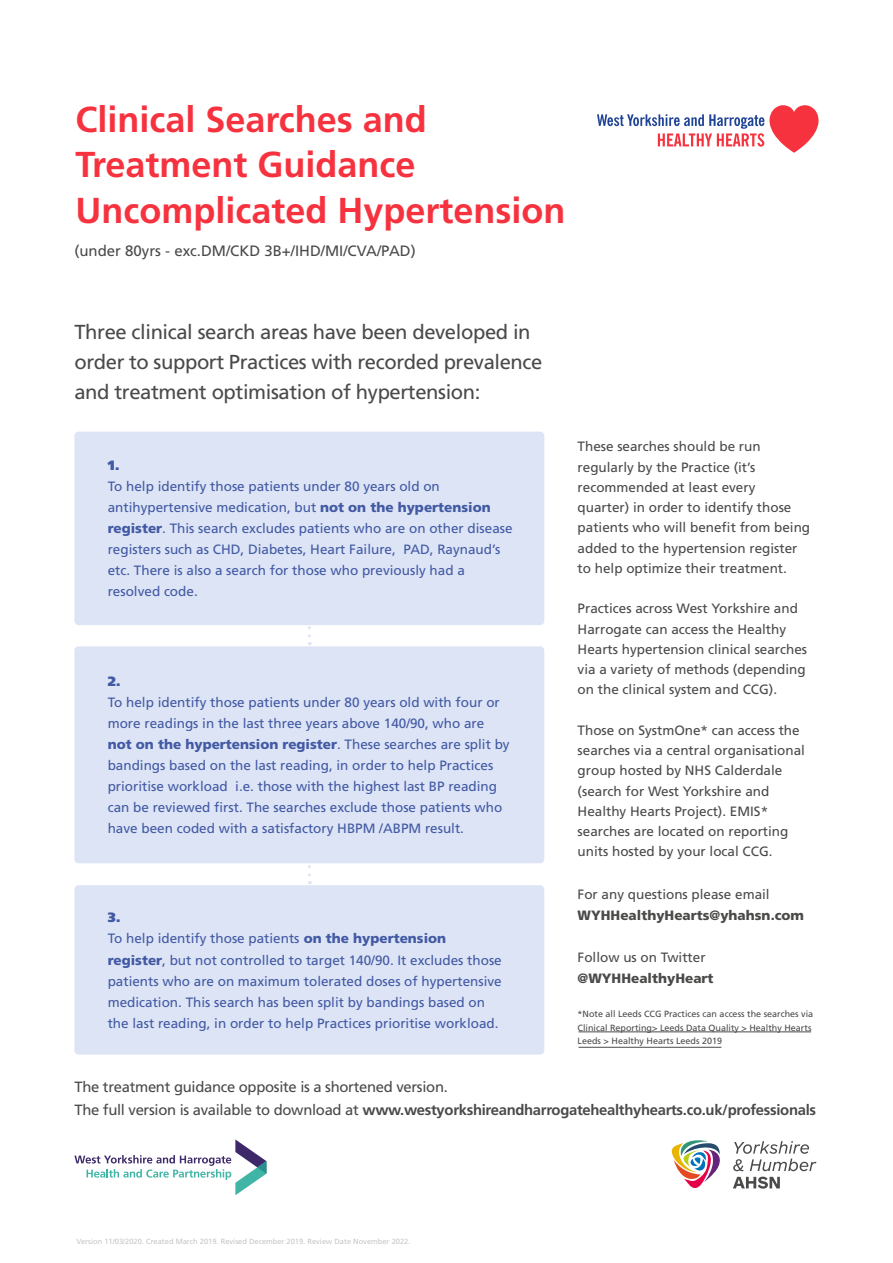
<style>
.page{position:relative;width:893px;height:1263px;background:#fff}
.page>*{position:absolute;margin:0;border:0;box-sizing:border-box;transform-origin:0 0}
.t1{font:700 36px/45.2px "Frutiger LT Std";color:#f7323f}
.t2{font:20.25px/30px "Frutiger LT Std";letter-spacing:-.02em;color:#4a4a49}
.t3{font:15px "Frutiger LT Std";color:#4a4a49}
.t4{font:14.85px/22.2px "Frutiger LT Std";letter-spacing:-.02em;color:#4a4a49}
.t5{font:13.5px/21px "Frutiger LT Std";color:#4259a4}
.t6{font:13.5px/20.2px "Frutiger LT Std";color:#4a4a49}
.t7{font:900 13.5px "Frutiger LT Std";color:#4a4a49}
.t8{font:900 13.5px "Frutiger LT Std";color:#4259a4}
.t9{font:9px/13.5px "Frutiger LT Std";color:#4a4a49}
.t10{font:7.5px "Frutiger LT Std";color:#c6c6c6}
.s1{font-weight:900}
.s2{font-weight:700}
</style>
<div class="page">
<svg style="left:74px;top:1139px;width:192px;height:56px"></svg>
<svg style="left:733px;top:1141px;width:83px;height:47px"></svg>
<svg style="left:672px;top:1140px;width:48px;height:48px"></svg>
<svg style="left:597px;top:105px;width:222px;height:48px"></svg>
<div style="left:74px;top:432px;width:470px;height:193px;background:#dce4f5;border-radius:4px"></div>
<div style="left:74px;top:885px;width:470px;height:169px;background:#dce4f5;border-radius:4px"></div>
<div style="left:74px;top:646px;width:470px;height:217px;background:#dce4f5;border-radius:4px"></div>
<svg style="left:308px;top:628px;width:3px;height:17px"></svg>
<svg style="left:308px;top:867px;width:3px;height:17px"></svg>
<hr style="left:578px;top:1031px;width:233px;height:1px;background:#4a4a49">
<hr style="left:578px;top:1047px;width:143px;height:1px;background:#4a4a49">
<h1 class="t1" style="left:75px;top:97px;width:492px">Clinical Searches and<br>Treatment Guidance<br>Uncomplicated Hypertension</h1>
<p class="t3" style="left:74px;top:242px;width:343px">(under 80yrs - exc.DM/CKD 3B+/IHD/MI/CVA/PAD)</p>
<h2 class="t2" style="left:74px;top:317px;width:469px">Three clinical search areas have been developed in order to support Practices with recorded prevalence and treatment optimisation of hypertension:</h2>
<p class="t8" style="left:108px;top:457px;width:14px">1.</p>
<p class="t5" style="left:108px;top:476px;width:406px">To help identify those patients under 80 years old on antihypertensive medication, but <span class="s1">not on the hypertension register</span>. This search excludes patients who are on other disease registers such as CHD, Diabetes, Heart Failure, PAD, Raynaud’s etc. There is also a search for those who previously had a resolved code.</p>
<p class="t8" style="left:108px;top:673px;width:14px">2.</p>
<p class="t5" style="left:108px;top:692px;width:403px">To help identify those patients under 80 years old with four or more readings in the last three years above 140/90, who are <span class="s1">not on the hypertension register</span>. These searches are split by bandings based on the last reading, in order to help Practices prioritise workload i.e. those with the highest last BP reading can be reviewed first. The searches exclude those patients who have been coded with a satisfactory HBPM /ABPM result.</p>
<p class="t5" style="left:108px;top:907px;width:395px"><span class="s1">3.<br></span>To help identify those patients <span class="s1">on the hypertension register</span>, but not controlled to target 140/90. It excludes those patients who are on maximum tolerated doses of hypertensive medication. This search has been split by bandings based on the last reading, in order to help Practices prioritise workload.</p>
<p class="t6" style="left:578px;top:436px;width:234px">These searches should be run regularly by the Practice (it’s recommended at least every quarter) in order to identify those patients who will benefit from being added to the hypertension register to help optimize their treatment.</p>
<p class="t6" style="left:578px;top:598px;width:231px">Practices across West Yorkshire and Harrogate can access the Healthy Hearts hypertension clinical searches via a variety of methods (depending on the clinical system and CCG).</p>
<p class="t6" style="left:578px;top:720px;width:229px">Those on SystmOne* can access the searches via a central organisational group hosted by NHS Calderdale (search for West Yorkshire and<br>Healthy Hearts Project). EMIS* searches are located on reporting units hosted by your local CCG.</p>
<p class="t6" style="left:578px;top:884px;width:194px">For any questions please email</p>
<p class="t7" style="left:578px;top:907px;width:228px">WYHHealthyHearts@yhahsn.com</p>
<p class="t6" style="left:578px;top:947px;width:130px">Follow us on Twitter</p>
<p class="t7" style="left:578px;top:970px;width:138px">@WYHHealthyHeart</p>
<p class="t9" style="left:578px;top:1007px;width:237px">*Note all Leeds CCG Practices can access the searches via<br>Clinical Reporting&gt; Leeds Data Quality &gt; Healthy Hearts<br>Leeds &gt; Healthy Hearts Leeds 2019</p>
<p class="t4" style="left:74px;top:1076px;width:743px">The treatment guidance opposite is a shortened version.<br>The full version is available to download at <span class="s2">www.westyorkshireandharrogatehealthyhearts.co.uk/professionals</span></p>
<p class="t10" style="left:76px;top:1237px;width:336px">Version 11/03/2020. Created March 2019. Revised December 2019. Review Date November 2022.</p>
</div>
